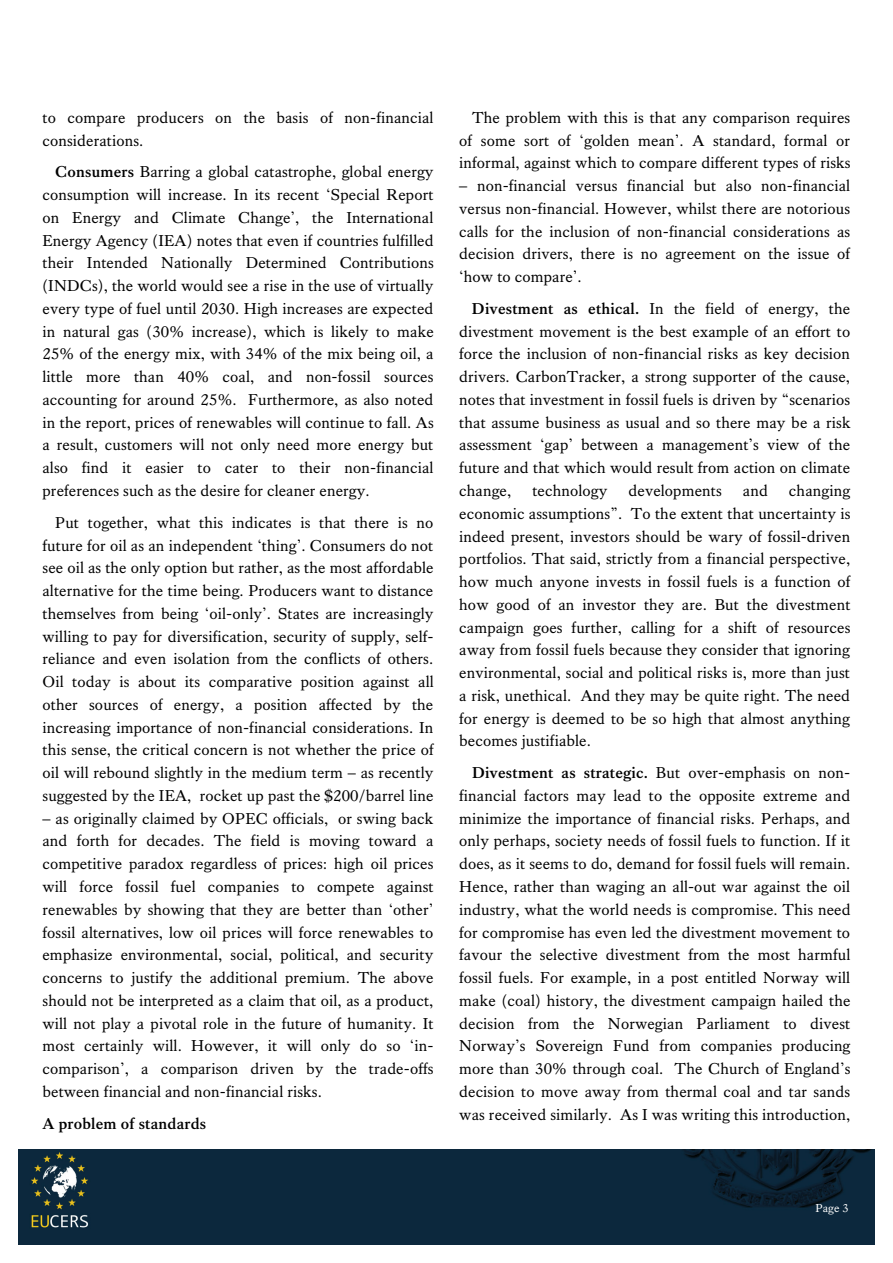
<style>
.page{position:relative;width:893px;height:1263px;background:#fff}
.page>*{position:absolute;margin:0;border:0;box-sizing:border-box;transform-origin:0 0}
.t1{font:16.2px/22.8px "Kings Caslon Text";letter-spacing:.01em;color:#000;text-align:justify}
.t2{font:700 16.2px "Kings Caslon Text";letter-spacing:.01em;color:#000}
.t3{font:11.85px "Kings Caslon Text";color:#fff}
.s1{font-weight:700}
</style>
<div class="page">
<img style="left:18px;top:1149px;width:856px;height:96px">
<p class="t1" style="left:42px;top:106px;width:392px">to compare producers on the basis of non-financial considerations.</p>
<p class="t1" style="left:42px;top:160px;width:393px;text-indent:13px"><span class="s1">Consumers</span> Barring a global catastrophe, global energy consumption will increase. In its recent ‘Special Report on Energy and Climate Change’, the International Energy Agency (IEA) notes that even if countries fulfilled their Intended Nationally Determined Contributions (INDCs), the world would see a rise in the use of virtually every type of fuel until 2030. High increases are expected in natural gas (30% increase), which is likely to make 25% of the energy mix, with 34% of the mix being oil, a little more than 40% coal, and non-fossil sources accounting for around 25%. Furthermore, as also noted in the report, prices of renewables will continue to fall. As a result, customers will not only need more energy but also find it easier to cater to their non-financial preferences such as the desire for cleaner energy.</p>
<p class="t1" style="left:42px;top:511px;width:393px;text-indent:13px">Put together, what this indicates is that there is no future for oil as an independent ‘thing’. Consumers do not see oil as the only option but rather, as the most affordable alternative for the time being. Producers want to distance themselves from being ‘oil-only’. States are increasingly willing to pay for diversification, security of supply, self&shy;reliance and even isolation from the conflicts of others.<br>Oil today is about its comparative position against all other sources of energy, a position affected by the increasing importance of non-financial considerations. In this sense, the critical concern is not whether the price of oil will rebound slightly in the medium term – as recently suggested by the IEA, rocket up past the $200/barrel line</p>
<p class="t1" style="left:42px;top:807px;width:392px">– as originally claimed by OPEC officials, or swing back and forth for decades. The field is moving toward a competitive paradox regardless of prices: high oil prices will force fossil fuel companies to compete against renewables by showing that they are better than ‘other’ fossil alternatives, low oil prices will force renewables to emphasize environmental, social, political, and security concerns to justify the additional premium. The above should not be interpreted as a claim that oil, as a product, will not play a pivotal role in the future of humanity. It most certainly will. However, it will only do so ‘in&shy;comparison’, a comparison driven by the trade-offs between financial and non-financial risks.</p>
<p class="t2" style="left:42px;top:1114px;width:165px">A problem of standards</p>
<p class="t1" style="left:459px;top:106px;width:393px;text-indent:13px">The problem with this is that any comparison requires of some sort of ‘golden mean’. A standard, formal or informal, against which to compare different types of risks</p>
<p class="t1" style="left:459px;top:174px;width:392px">– non-financial versus financial but also non-financial versus non-financial. However, whilst there are notorious calls for the inclusion of non-financial considerations as decision drivers, there is no agreement on the issue of ‘how to compare’.</p>
<p class="t1" style="left:459px;top:297px;width:393px;text-indent:13px"><span class="s1">Divestment as ethical.</span> In the field of energy, the divestment movement is the best example of an effort to force the inclusion of non-financial risks as key decision drivers. CarbonTracker, a strong supporter of the cause, notes that investment in fossil fuels is driven by “scenarios that assume business as usual and so there may be a risk assessment ‘gap’ between a management’s view of the future and that which would result from action on climate change,</p>
<p class="t1" style="left:459px;top:479px;width:393px;text-indent:330px">changing economic assumptions”. To the extent that uncertainty is indeed present, investors should be wary of fossil-driven portfolios. That said, strictly from a financial perspective, how much anyone invests in fossil fuels is a function of how good of an investor they are. But the divestment campaign goes further, calling for a shift of resources away from fossil fuels because they consider that ignoring environmental, social and political risks is, more than just a risk, unethical. And they may be quite right. The need for energy is deemed to be so high that almost anything becomes justifiable.</p>
<p class="t1" style="left:459px;top:761px;width:393px;text-indent:13px"><span class="s1">Divestment as strategic.</span> But over-emphasis on non&shy;financial factors may lead to the opposite extreme and minimize the importance of financial risks. Perhaps, and only perhaps, society needs of fossil fuels to function. If it does, as it seems to do, demand for fossil fuels will remain.<br>Hence, rather than waging an all-out war against the oil industry, what the world needs is compromise. This need for compromise has even led the divestment movement to favour the selective divestment from the most harmful fossil fuels. For example, in a post entitled Norway will make (coal) history, the divestment campaign hailed the decision from the Norwegian Parliament to divest Norway’s Sovereign Fund from companies producing more than 30% through coal. The Church of England’s decision to move away from thermal coal and tar sands was received similarly. As I was writing this introduction,</p>
<p class="t1" style="left:532px;top:479px;width:76px">technology</p>
<p class="t1" style="left:628px;top:479px;width:95px">developments</p>
<p class="t1" style="left:743px;top:479px;width:26px">and</p>
<p class="t3" style="left:815px;top:1201px;width:35px">Page 3</p>
</div>
